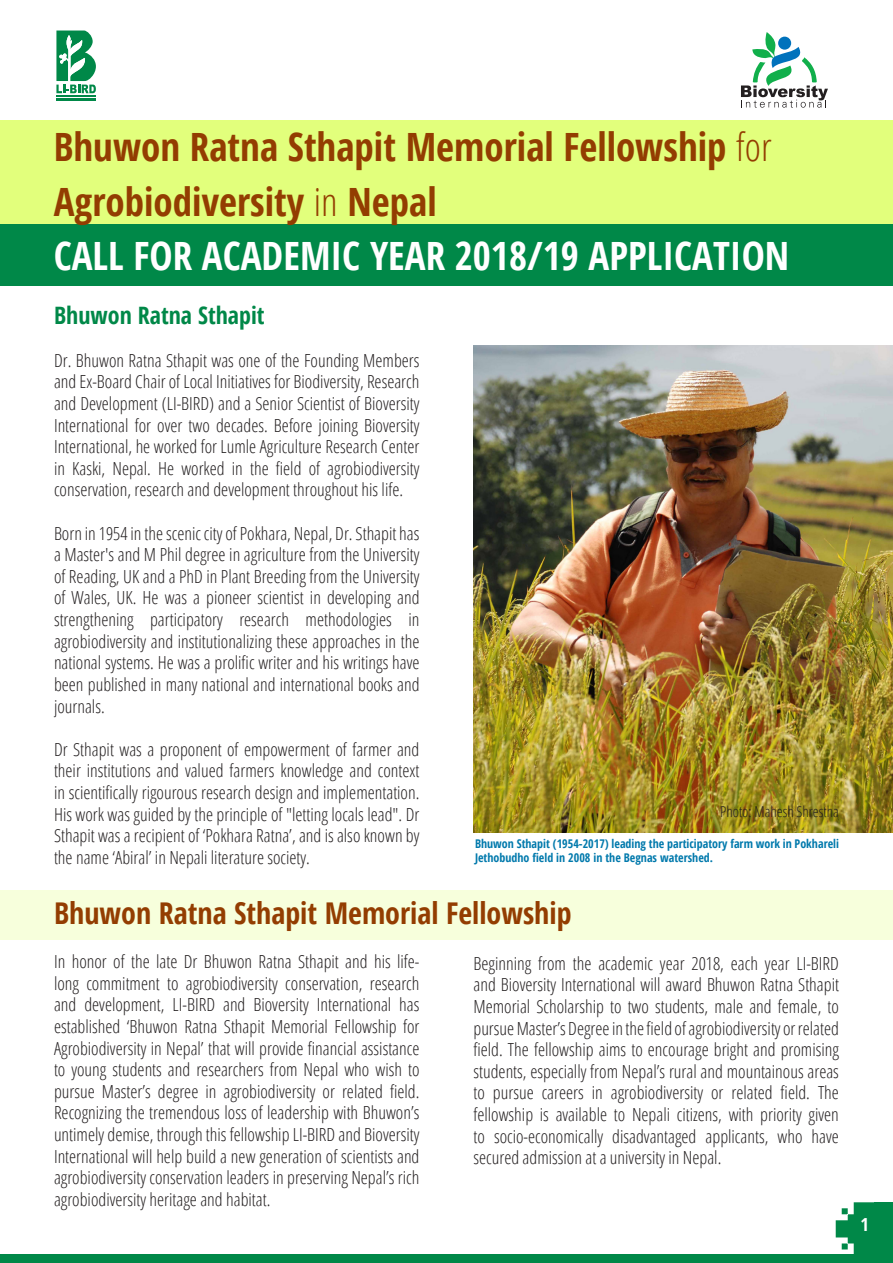
<style>
.page{position:relative;width:893px;height:1263px;background:#fff}
.page>*{position:absolute;margin:0;border:0;box-sizing:border-box;transform-origin:0 0}
.t1{font:700 condensed 39px/54.3px "Open Sans";color:#933d01}
.t2{font:700 condensed 30px "Open Sans";color:#933d01}
.Heading{font:700 condensed 24px "Open Sans";color:#008848}
.t3{font:300 condensed 18px/21.6px "Open Sans";color:#231f20;text-align:justify}
.t4{font:700 condensed 18px "Open Sans";color:#fff}
.Pa2{font:300 condensed 15px "Open Sans";color:#221e1f}
.Default{font:700 condensed 12px/14.4px "Open Sans";color:#0079ac}
.s1{font-weight:300}
.s2{color:#fff}
</style>
<div class="page">
<svg style="left:836px;top:1202px;width:38px;height:52px"></svg>
<div style="left:874px;top:1202px;width:19px;height:53px;background:#008848"></div>
<div style="left:0;top:1254px;width:893px;height:9px;background:#008848"></div>
<hr style="left:56px;top:95px;width:40px;height:2px;background:#008848">
<hr style="left:56px;top:98px;width:40px;height:3px;background:#008848">
<svg style="left:56px;top:31px;width:40px;height:62px"></svg>
<svg style="left:741px;top:32px;width:87px;height:76px"></svg>
<div style="left:0;top:120px;width:893px;height:105px;background:#e2ff7c"></div>
<div style="left:0;top:224px;width:893px;height:62px;background:#008848"></div>
<div style="left:0;top:890px;width:893px;height:50px;background:#f7ffdc"></div>
<img style="left:473px;top:345px;width:420px;height:487px">
<p class="t1" style="left:54px;top:119px;width:737px">Bhuwon Ratna Sthapit Memorial Fellowship <span class="s1">for<br></span>Agrobiodiversity <span class="s1">in</span> Nepal<br><span class="s2">CALL FOR ACADEMIC YEAR 2018/19 APPLICATION</span></p>
<p class="Heading" style="left:54px;top:298px;width:212px">Bhuwon Ratna Sthapit</p>
<p class="t3" style="left:54px;top:349px;width:367px">Dr. Bhuwon Ratna Sthapit was one of the Founding Members and Ex-Board Chair of Local Initiatives for Biodiversity, Research and Development (LI-BIRD) and a Senior Scientist of Bioversity International for over two decades. Before joining Bioversity International, he worked for Lumle Agriculture Research Center in Kaski, Nepal. He worked in the field of agrobiodiversity conservation, research and development throughout his life.</p>
<p class="t3" style="left:54px;top:522px;width:367px">Born in 1954 in the scenic city of Pokhara, Nepal, Dr. Sthapit has a Master's and M Phil degree in agriculture from the University of Reading, UK and a PhD in Plant Breeding from the University of Wales, UK. He was a pioneer scientist in developing and strengthening participatory research methodologies in agrobiodiversity and institutionalizing these approaches in the national systems. He was a prolific writer and his writings have been published in many national and international books and journals.</p>
<p class="t3" style="left:54px;top:738px;width:367px">Dr Sthapit was a proponent of empowerment of farmer and their institutions and valued farmers knowledge and context in scientifically rigourous research design and implementation.<br>His work was guided by the principle of "letting locals lead". Dr Sthapit was a recipient of ‘Pokhara Ratna’, and is also known by the name ‘Abiral’ in Nepali literature society.</p>
<p class="Pa2" style="left:720px;top:802px;width:120px">Photo: Mahesh Shrestha</p>
<p class="Default" style="left:475px;top:836px;width:365px">Bhuwon Sthapit (1954-2017) leading the participatory farm work in Pokhareli<br>Jethobudho field in 2008 in the Begnas watershed.</p>
<p class="t2" style="left:54px;top:892px;width:519px">Bhuwon Ratna Sthapit Memorial Fellowship</p>
<p class="t3" style="left:54px;top:950px;width:367px">In honor of the late Dr Bhuwon Ratna Sthapit and his life&shy;long commitment to agrobiodiversity conservation, research and development, LI-BIRD and Bioversity International has established ‘Bhuwon Ratna Sthapit Memorial Fellowship for Agrobiodiversity in Nepal’ that will provide financial assistance to young students and researchers from Nepal who wish to pursue Master’s degree in agrobiodiversity or related field.<br>Recognizing the tremendous loss of leadership with Bhuwon’s untimely demise, through this fellowship LI-BIRD and Bioversity International will help build a new generation of scientists and agrobiodiversity conservation leaders in preserving Nepal’s rich agrobiodiversity heritage and habitat.</p>
<p class="t3" style="left:473px;top:952px;width:367px">Beginning from the academic year 2018, each year LI-BIRD and Bioversity International will award Bhuwon Ratna Sthapit Memorial Scholarship to two students, male and female, to pursue Master’s Degree in the field of agrobiodiversity or related field. The fellowship aims to encourage bright and promising students, especially from Nepal’s rural and mountainous areas to pursue careers in agrobiodiversity or related field. The fellowship is available to Nepali citizens, with priority given to socio-economically disadvantaged applicants, who have secured admission at a university in Nepal.</p>
<p class="t4" style="left:860px;top:1212px;width:10px">1</p>
</div>
